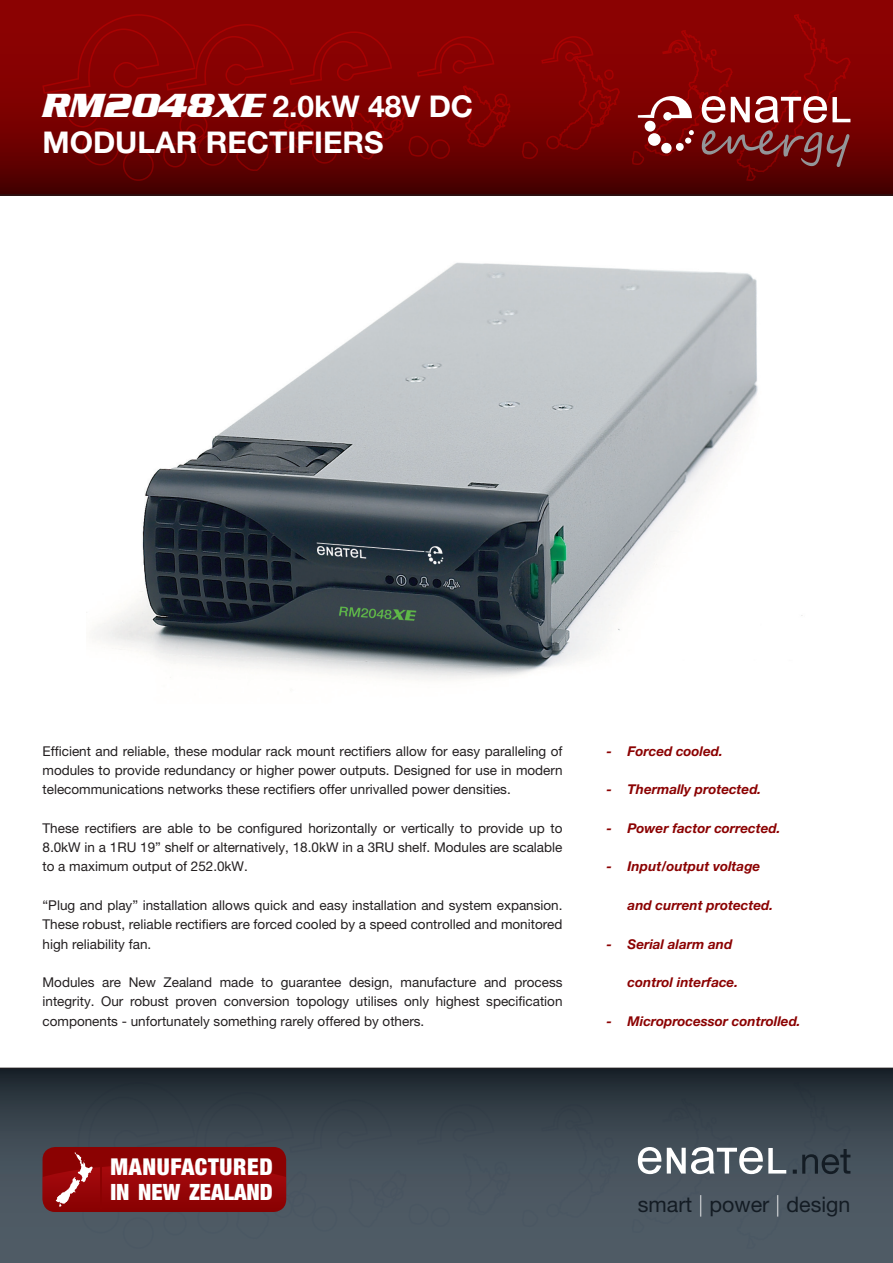
<style>
.page{position:relative;width:893px;height:1263px;background:#fff}
.page>*{position:absolute;margin:0;border:0;box-sizing:border-box;transform-origin:0 0}
.t1{font:700 30px/36px "Helvetica Neue LT Pro";color:#fff}
.t2{font:900 condensed 23.25px "Helvetica Neue LT Pro";letter-spacing:.03em;color:#fff}
.t3{font:900 condensed 22.5px "Helvetica Neue LT Pro";color:#fff}
.t4{font:21.45px "Helvetica Neue LT Pro";color:#141c24}
.t5{font:13.5px/19.4px "Helvetica Neue LT Pro";color:#231f20;text-align:justify}
.t6{font:italic 700 13.5px "Helvetica Neue LT Pro";color:#8b0202}
.s1{font-family:"Serpentine D";font-style:italic;font-size:34.5px}
.s2{font-weight:100;color:#fff}
</style>
<div class="page">
<svg style="left:0;top:0;width:893px;height:195px;background:#6f0101"></svg>
<svg style="left:42px;top:14px;width:468px;height:167px;background:#7c0000"></svg>
<svg style="left:522px;top:36px;width:98px;height:123px;background:#800000"></svg>
<svg style="left:0;top:1068px;width:893px;height:195px;background:#3a454e"></svg>
<svg style="left:522px;top:1104px;width:98px;height:123px;background:#444f59"></svg>
<svg style="left:42px;top:1082px;width:468px;height:167px;background:#513e46"></svg>
<hr style="left:101px;top:1150px;width:1px;height:59px;background:#8b0202">
<svg style="left:632px;top:1082px;width:219px;height:167px;background:#49545d"></svg>
<img style="left:86px;top:262px;width:717px;height:418px">
<svg style="left:632px;top:14px;width:219px;height:167px;background:#861717"></svg>
<h1 class="t1" style="left:43px;top:88px;width:432px"><span class="s1">RM2048XE</span> 2.0kW 48V DC<br>MODULAR RECTIFIERS</h1>
<p class="t5" style="left:43px;top:741px;width:522px">Efficient and reliable, these modular rack mount rectifiers allow for easy paralleling of modules to provide redundancy or higher power outputs. Designed for use in modern telecommunications networks these rectifiers offer unrivalled power densities.</p>
<p class="t5" style="left:43px;top:818px;width:522px">These rectifiers are able to be configured horizontally or vertically to provide up to 8.0kW in a 1RU 19” shelf or alternatively, 18.0kW in a 3RU shelf. Modules are scalable to a maximum output of 252.0kW.</p>
<p class="t5" style="left:43px;top:895px;width:521px">“Plug and play” installation allows quick and easy installation and system expansion.<br>These robust, reliable rectifiers are forced cooled by a speed controlled and monitored high reliability fan.</p>
<p class="t5" style="left:43px;top:972px;width:522px">Modules are New Zealand made to guarantee design, manufacture and process integrity. Our robust proven conversion topology utilises only highest specification components - unfortunately something rarely offered by others.</p>
<p class="t6" style="left:606px;top:743px;width:118px">- Forced cooled.</p>
<p class="t6" style="left:606px;top:781px;width:157px">- Thermally protected.</p>
<p class="t6" style="left:606px;top:820px;width:176px">- Power factor corrected.</p>
<p class="t6" style="left:606px;top:858px;width:155px">- Input/output voltage</p>
<p class="t6" style="left:628px;top:897px;width:147px">and current protected.</p>
<p class="t6" style="left:606px;top:935px;width:127px">- Serial alarm and</p>
<p class="t6" style="left:628px;top:974px;width:112px">control interface.</p>
<p class="t6" style="left:606px;top:1012px;width:196px">- Microprocessor controlled.</p>
<h2 class="t2" style="left:110px;top:1153px;width:164px">MANUFACTURED</h2>
<h3 class="t3" style="left:110px;top:1178px;width:164px">IN NEW ZEALAND</h3>
<h3 class="t4" style="left:638px;top:1191px;width:214px">smart <span class="s2">|</span> power <span class="s2">|</span> design</h3>
</div>
